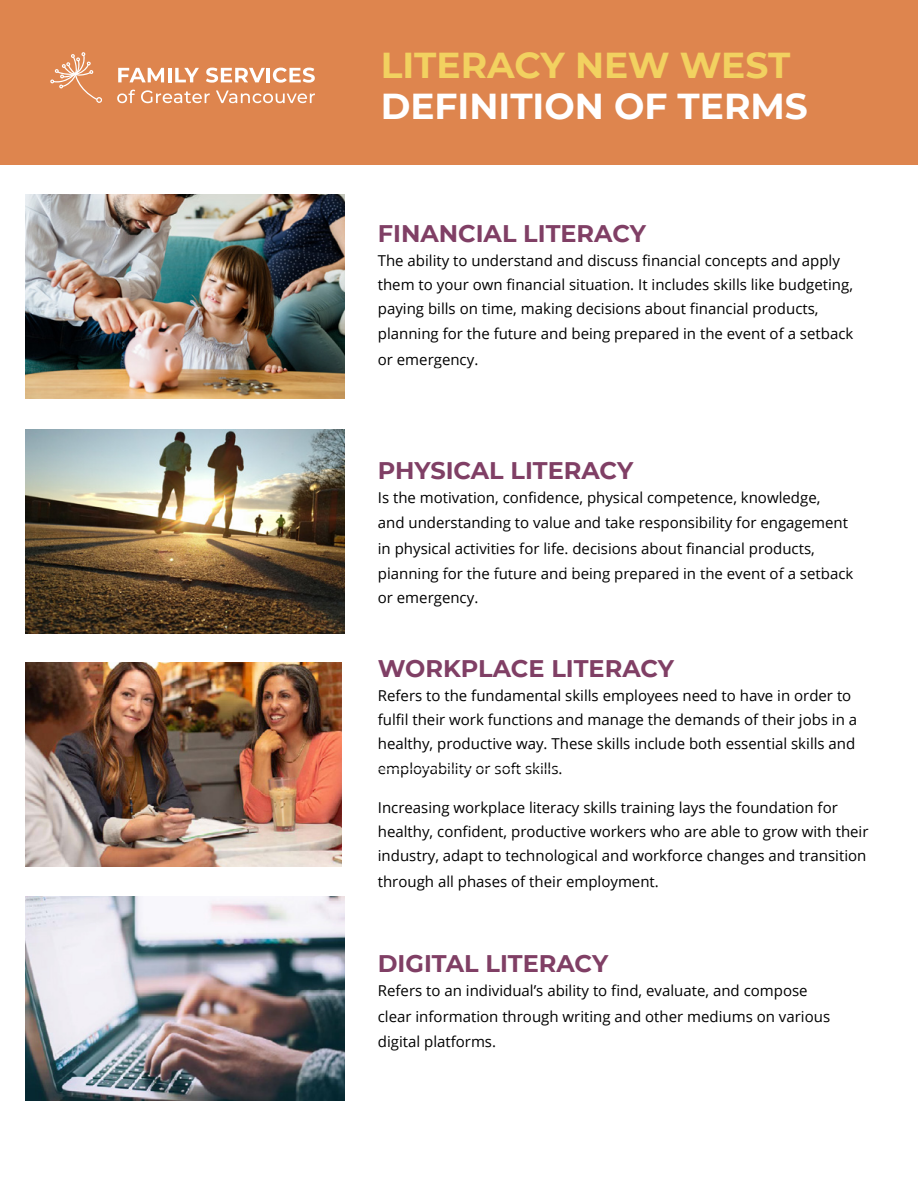
<style>
.page{position:relative;width:918px;height:1188px;background:#fff}
.page>*{position:absolute;margin:0;border:0;box-sizing:border-box;transform-origin:0 0}
.t1{font:700 36px "Montserrat";color:#fff}
.t2{font:700 36px "Montserrat";color:#f2d160}
.t3{font:700 24px "Montserrat";color:#803f65}
.t4{font:15px/24px "Open Sans";color:#000}
</style>
<div class="page">
<img style="left:25px;top:195px;width:320px;height:204px">
<img style="left:25px;top:429px;width:320px;height:204px">
<img style="left:25px;top:663px;width:317px;height:204px">
<img style="left:25px;top:897px;width:320px;height:204px">
<div style="left:0;top:0;width:918px;height:164px;background:#de854e"></div>
<svg style="left:50px;top:52px;width:52px;height:51px"></svg>
<svg style="left:118px;top:68px;width:46px;height:14px"></svg>
<hr style="left:168px;top:68px;width:3px;height:14px;background:#fff">
<svg style="left:175px;top:68px;width:24px;height:14px"></svg>
<svg style="left:206px;top:68px;width:59px;height:15px"></svg>
<hr style="left:267px;top:68px;width:3px;height:14px;background:#fff">
<svg style="left:273px;top:68px;width:42px;height:15px"></svg>
<svg style="left:117px;top:90px;width:18px;height:13px"></svg>
<svg style="left:141px;top:90px;width:69px;height:13px"></svg>
<svg style="left:216px;top:91px;width:99px;height:12px"></svg>
<h1 class="t2" style="left:381px;top:39px;width:411px">LITERACY NEW WEST</h1>
<h1 class="t1" style="left:381px;top:80px;width:429px">DEFINITION OF TERMS</h1>
<h2 class="t3" style="left:378px;top:216px;width:270px">FINANCIAL LITERACY</h2>
<p class="t4" style="left:378px;top:248px;width:477px">The ability to understand and discuss financial concepts and apply them to your own financial situation. It includes skills like budgeting, paying bills on time, making decisions about financial products,</p>
<p class="t4" style="left:378px;top:321px;width:477px;line-height:25.5px">planning for the future and being prepared in the event of a setback or emergency.</p>
<h2 class="t3" style="left:378px;top:453px;width:257px">PHYSICAL LITERACY</h2>
<p class="t4" style="left:378px;top:484px;width:477px;line-height:25.5px">Is the motivation, confidence, physical competence, knowledge,<br>and understanding to value and take responsibility for engagement in physical activities for life. decisions about financial products, planning for the future and being prepared in the event of a setback</p>
<p class="t4" style="left:378px;top:585px;width:102px">or emergency.</p>
<h2 class="t3" style="left:378px;top:651px;width:298px">WORKPLACE LITERACY</h2>
<p class="t4" style="left:378px;top:683px;width:481px">Refers to the fundamental skills employees need to have in order to fulfil their work functions and manage the demands of their jobs in a healthy, productive way. These skills include both essential skills and</p>
<p class="t4" style="left:378px;top:756px;width:186px">employability or soft skills.</p>
<p class="t4" style="left:378px;top:795px;width:492px">Increasing workplace literacy skills training lays the foundation for healthy, confident, productive workers who are able to grow with their industry, adapt to technological and workforce changes and transition</p>
<p class="t4" style="left:378px;top:869px;width:283px">through all phases of their employment.</p>
<h2 class="t3" style="left:378px;top:946px;width:232px">DIGITAL LITERACY</h2>
<p class="t4" style="left:378px;top:978px;width:454px;line-height:25.5px">Refers to an individual’s ability to find, evaluate, and compose clear information through writing and other mediums on various digital platforms.</p>
</div>
